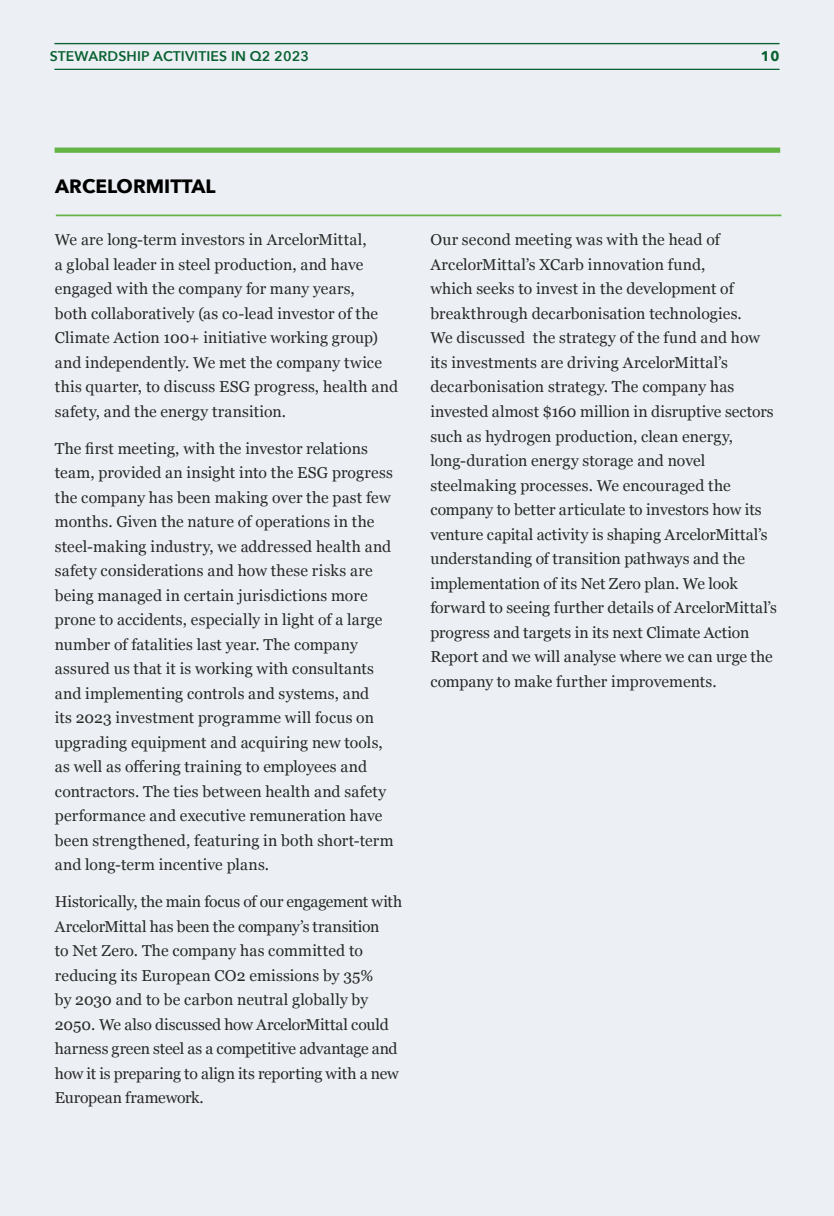
<style>
.page{position:relative;width:834px;height:1216px;background:#fff}
.page>*{position:absolute;margin:0;border:0;box-sizing:border-box;transform-origin:0 0}
.t1{font:700 19.25px "Avenir Next";color:#000}
.t2{font:15.75px/24.5px "Georgia";color:#282827}
.t3{font:600 14px "Avenir Next";letter-spacing:.01em;color:#096132}
.t4{font:700 14px "Avenir Next";color:#096132}
</style>
<div class="page">
<div style="left:0;top:0;width:833px;height:1215px;background:#ecf0f4"></div>
<hr style="left:56px;top:214px;width:725px;height:2px;background:#64b445">
<hr style="left:55px;top:43px;width:724px;height:1px;background:#096132">
<hr style="left:55px;top:69px;width:724px;height:1px;background:#096132">
<div style="left:55px;top:147px;width:725px;height:6px;background:#64b445"></div>
<p class="t3" style="left:50px;top:44px;width:260px">STEWARDSHIP ACTIVITIES IN Q2 2023</p>
<p class="t4" style="left:760px;top:44px;width:20px">10</p>
<p class="t1" style="left:55px;top:169px;width:162px">ARCELORMITTAL</p>
<p class="t2" style="left:55px;top:227px;width:345px">We are long-term investors in ArcelorMittal,<br>a global leader in steel production, and have engaged with the company for many years,<br>both collaboratively (as co-lead investor of the Climate Action 100+ initiative working group) and independently. We met the company twice this quarter, to discuss ESG progress, health and safety, and the energy transition.</p>
<p class="t2" style="left:55px;top:435px;width:340px">The first meeting, with the investor relations team, provided an insight into the ESG progress the company has been making over the past few months. Given the nature of operations in the steel-making industry, we addressed health and safety considerations and how these risks are being managed in certain jurisdictions more prone to accidents, especially in light of a large number of fatalities last year. The company assured us that it is working with consultants and implementing controls and systems, and<br>its 2023 investment programme will focus on upgrading equipment and acquiring new tools, as well as offering training to employees and contractors. The ties between health and safety performance and executive remuneration have been strengthened, featuring in both short-term and long-term incentive plans.</p>
<p class="t2" style="left:55px;top:888px;width:349px">Historically, the main focus of our engagement with ArcelorMittal has been the company’s transition<br>to Net Zero. The company has committed to reducing its European CO2 emissions by 35%<br>by 2030 and to be carbon neutral globally by 2050. We also discussed how ArcelorMittal could harness green steel as a competitive advantage and how it is preparing to align its reporting with a new European framework.</p>
<p class="t2" style="left:430px;top:227px;width:348px">Our second meeting was with the head of ArcelorMittal’s XCarb innovation fund,<br>which seeks to invest in the development of breakthrough decarbonisation technologies.<br>We discussed the strategy of the fund and how its investments are driving ArcelorMittal’s decarbonisation strategy. The company has invested almost $160 million in disruptive sectors such as hydrogen production, clean energy, long-duration energy storage and novel steelmaking processes. We encouraged the company to better articulate to investors how its venture capital activity is shaping ArcelorMittal’s understanding of transition pathways and the implementation of its Net Zero plan. We look forward to seeing further details of ArcelorMittal’s progress and targets in its next Climate Action Report and we will analyse where we can urge the company to make further improvements.</p>
</div>
